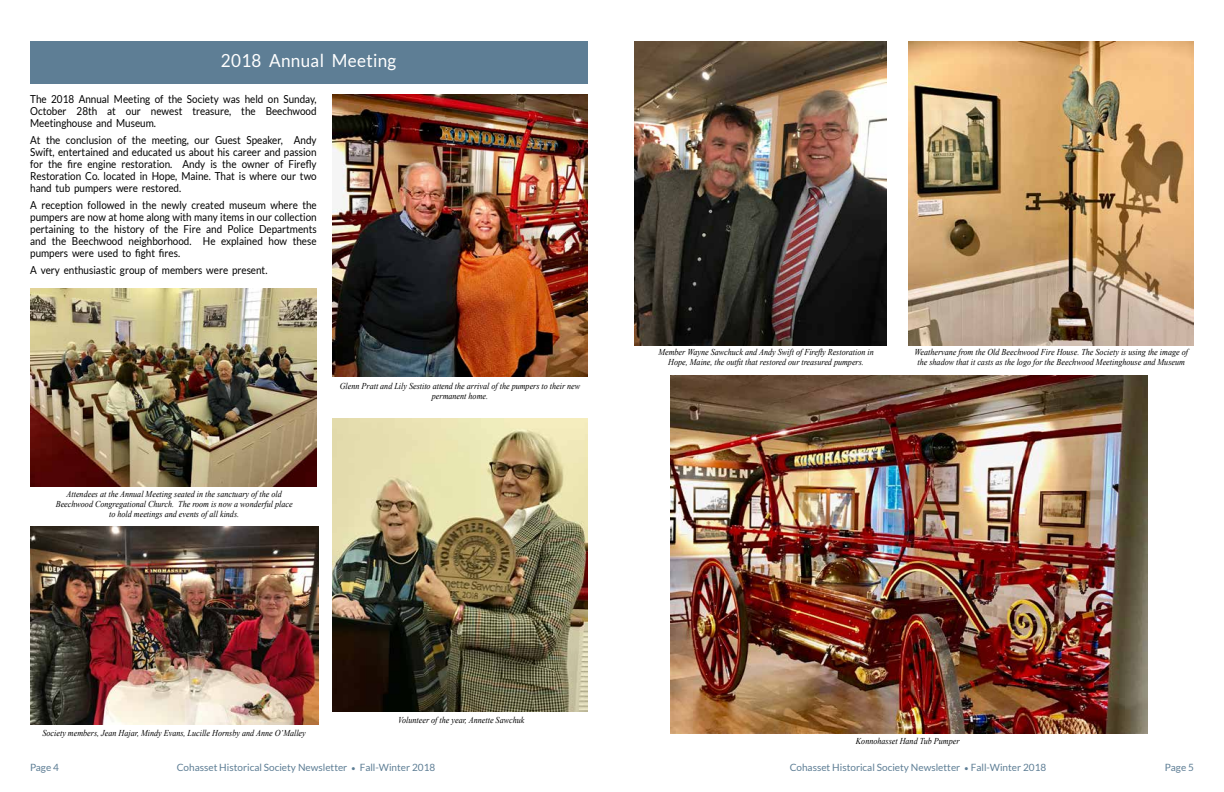
<style>
.page{position:relative;width:1224px;height:792px;background:#fff}
.page>*{position:absolute;margin:0;border:0;box-sizing:border-box;transform-origin:0 0}
.t1{font:18px "Lato";letter-spacing:.02em;color:#fff;scale:.95 1}
.t2{font:11px/12px "Lato";color:#000;text-align:justify;scale:.9 1}
.t3{font:10px "Lato";color:#5e7e95}
.t4{font:italic 9px/10px "Times New Roman";color:#000;text-align:center;scale:.9 1}
.s1{font-size:8px}
</style>
<div class="page">
<div style="left:30px;top:42px;width:558px;height:42px;background:#5e7e95"></div>
<img style="left:30px;top:288px;width:287px;height:198px">
<img style="left:635px;top:42px;width:251px;height:304px">
<img style="left:30px;top:526px;width:288px;height:198px">
<img style="left:909px;top:42px;width:285px;height:304px">
<img style="left:332px;top:418px;width:256px;height:293px">
<img style="left:670px;top:376px;width:477px;height:358px">
<img style="left:332px;top:95px;width:256px;height:282px">
<h1 class="t1" style="left:221px;top:51px;width:186px">2018 Annual Meeting</h1>
<p class="t2" style="left:30px;top:93px;width:320px">The 2018 Annual Meeting of the Society was held on Sunday, October 28th at our newest treasure, the Beechwood Meetinghouse and Museum.</p>
<p class="t2" style="left:30px;top:134px;width:320px">At the conclusion of the meeting, our Guest Speaker, Andy Swift, entertained and educated us about his career and passion for the fire engine restoration. Andy is the owner of Firefly Restoration Co. located in Hope, Maine. That is where our two hand tub pumpers were restored.</p>
<p class="t2" style="left:30px;top:199px;width:320px">A reception followed in the newly created museum where the pumpers are now at home along with many items in our collection pertaining to the history of the Fire and Police Departments and the Beechwood neighborhood. He explained how these pumpers were used to fight fires.</p>
<p class="t2" style="left:30px;top:264px;width:265px">A very enthusiastic group of members were present.</p>
<p class="t4" style="left:56px;top:489px;width:265px">Attendees at the Annual Meeting seated in the sanctuary of the old<br>Beechwood Congregational Church. The room is now a wonderful place to hold meetings and events of all kinds.</p>
<p class="t4" style="left:340px;top:381px;width:269px">Glenn Pratt and Lily Sestito attend the arrival of the pumpers to their new permanent home.</p>
<p class="t4" style="left:658px;top:347px;width:241px">Member Wayne Sawchuck and Andy Swift of Firefly Restoration in<br>Hope, Maine, the outfit that restored our treasured pumpers.</p>
<p class="t4" style="left:914px;top:347px;width:305px">Weathervane from the Old Beechwood Fire House. The Society is using the image of the shadow that it casts as the logo for the Beechwood Meetinghouse and Museum</p>
<p class="t4" style="left:43px;top:727px;width:294px">Society members, Jean Hajar, Mindy Evans, Lucille Hornsby and Anne O’Malley</p>
<p class="t4" style="left:398px;top:714px;width:142px">Volunteer of the year, Annette Sawchuk</p>
<p class="t4" style="left:856px;top:735px;width:117px">Konnohasset Hand Tub Pumper</p>
<p class="t3" style="left:30px;top:762px;width:31px">Page 4</p>
<p class="t3" style="left:177px;top:762px;width:260px">Cohasset Historical Society Newsletter <span class="s1">•</span> Fall-Winter 2018</p>
<p class="t3" style="left:790px;top:762px;width:258px">Cohasset Historical Society Newsletter <span class="s1">•</span> Fall-Winter 2018</p>
<p class="t3" style="left:1165px;top:762px;width:31px">Page 5</p>
</div>
